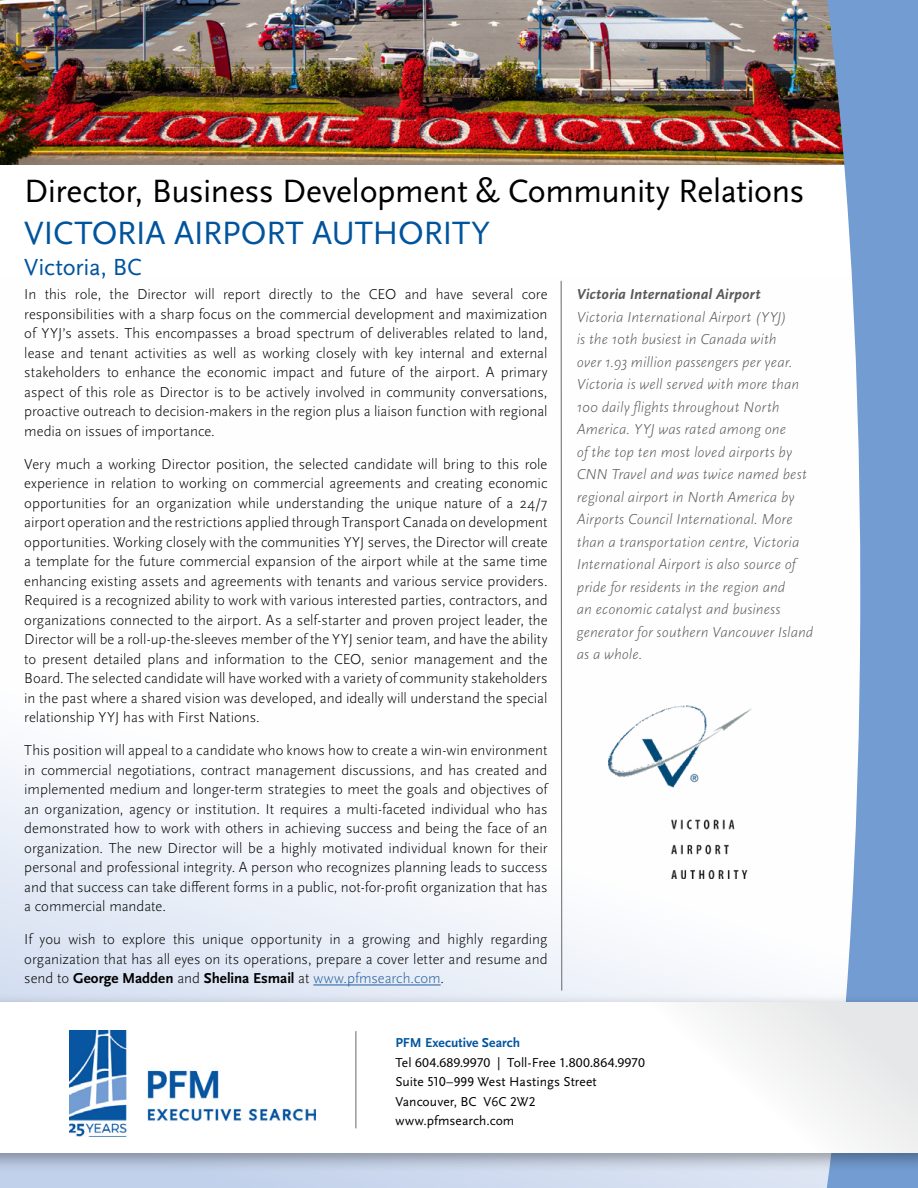
<style>
.page{position:relative;width:918px;height:1188px;background:#fff}
.page>*{position:absolute;margin:0;border:0;box-sizing:border-box;transform-origin:0 0}
.t1{font:33.75px "Scala Sans OT";letter-spacing:-.01em;color:#000}
.t2{font:33.75px "Scala Sans OT";letter-spacing:-.015em;color:#00549e}
.t3{font:24.3px "Scala Sans OT";letter-spacing:-.01em;color:#00549e}
.t4{font:300 15px/19.5px "Scala Sans OT";color:#000;text-align:justify}
.t5{font:italic 300 15px/22.5px "Scala Sans OT";letter-spacing:.005em;color:#58595b}
.t6{font:italic 700 15px "Scala Sans OT";letter-spacing:.005em;color:#58595b}
.t7{font:13.5px/19.5px "Scala Sans OT";letter-spacing:.005em;color:#000}
.t8{font:13.5px "Myriad Pro";letter-spacing:.015em;color:#000}
.t9{font:700 13.5px "Scala Sans OT";color:#00549e}
.s1{font-weight:700}
.s2{color:#215e9e}
.s3{font-family:"Scala Sans OT"}
</style>
<div class="page">
<svg style="left:0;top:705px;width:818px;height:483px;fill:#f6f8fc"></svg>
<img style="left:0;top:0;width:818px;height:164px">
<svg style="left:818px;top:0;width:100px;height:1188px;fill:#739dd2"></svg>
<div style="left:0;top:993px;width:918px;height:180px;background:#000;opacity:.35"></div>
<svg style="left:0;top:1003px;width:918px;height:150px"></svg>
<img style="left:70px;top:1031px;width:246px;height:105px">
<hr style="left:355px;top:1031px;width:1px;height:97px;background:#77787b">
<hr style="left:313px;top:985px;width:128px;height:1px;background:#215e9e">
<svg style="left:560px;top:280px;width:3px;height:712px"></svg>
<img style="left:608px;top:706px;width:144px;height:172px">
<h1 class="t1" style="left:24px;top:173px;width:782px">Director, Business Development &amp; Community Relations</h1>
<h1 class="t2" style="left:24px;top:215px;width:467px">VICTORIA AIRPORT AUTHORITY</h1>
<h2 class="t3" style="left:24px;top:254px;width:119px">Victoria, BC</h2>
<p class="t4" style="left:24px;top:285px;width:525px">In this role, the Director will report directly to the CEO and have several core responsibilities with a sharp focus on the commercial development and maximization of YYJ’s assets. This encompasses a broad spectrum of deliverables related to land, lease and tenant activities as well as working closely with key internal and external stakeholders to enhance the economic impact and future of the airport. A primary aspect of this role as Director is to be actively involved in community conversations, proactive outreach to decision-makers in the region plus a liaison function with regional media on issues of importance.</p>
<p class="t4" style="left:24px;top:454px;width:525px">Very much a working Director position, the selected candidate will bring to this role experience in relation to working on commercial agreements and creating economic opportunities for an organization while understanding the unique nature of a 24/7 airport operation and the restrictions applied through Transport Canada on development opportunities. Working closely with the communities YYJ serves, the Director will create a template for the future commercial expansion of the airport while at the same time enhancing existing assets and agreements with tenants and various service providers.<br>Required is a recognized ability to work with various interested parties, contractors, and organizations connected to the airport. As a self-starter and proven project leader, the Director will be a roll-up-the-sleeves member of the YYJ senior team, and have the ability to present detailed plans and information to the CEO, senior management and the Board. The selected candidate will have worked with a variety of community stakeholders in the past where a shared vision was developed, and ideally will understand the special relationship YYJ has with First Nations.</p>
<p class="t4" style="left:24px;top:741px;width:525px">This position will appeal to a candidate who knows how to create a win-win environment in commercial negotiations, contract management discussions, and has created and implemented medium and longer-term strategies to meet the goals and objectives of an organization, agency or institution. It requires a multi-faceted individual who has demonstrated how to work with others in achieving success and being the face of an organization. The new Director will be a highly motivated individual known for their personal and professional integrity. A person who recognizes planning leads to success and that success can take different forms in a public, not-for-profit organization that has a commercial mandate.</p>
<p class="t4" style="left:24px;top:930px;width:525px">If you wish to explore this unique opportunity in a growing and highly regarding organization that has all eyes on its operations, prepare a cover letter and resume and send to <span class="s1">George Madden</span> and <span class="s1">Shelina Esmail</span> at <span class="s2">www.pfmsearch.com</span>.</p>
<p class="t6" style="left:577px;top:286px;width:185px">Victoria International Airport</p>
<p class="t5" style="left:577px;top:306px;width:238px">Victoria International Airport (YYJ)<br>is the 10th busiest in Canada with<br>over 1.93 million passengers per year.<br>Victoria is well served with more than 100 daily flights throughout North America. YYJ was rated among one<br>of the top ten most loved airports by CNN Travel and was twice named best regional airport in North America by Airports Council International. More than a transportation centre, Victoria International Airport is also source of pride for residents in the region and<br>an economic catalyst and business generator for southern Vancouver Island as a whole.</p>
<p class="t9" style="left:395px;top:1035px;width:126px">PFM Executive Search</p>
<p class="t8" style="left:395px;top:1054px;width:251px"><span class="s3">Tel</span> 604.689.9970 <span class="s3">| Toll-Free</span> 1.800.864.9970</p>
<p class="t7" style="left:395px;top:1072px;width:203px">Suite 510–999 West Hastings Street<br>Vancouver, BC V6C 2W2 www.pfmsearch.com</p>
</div>
